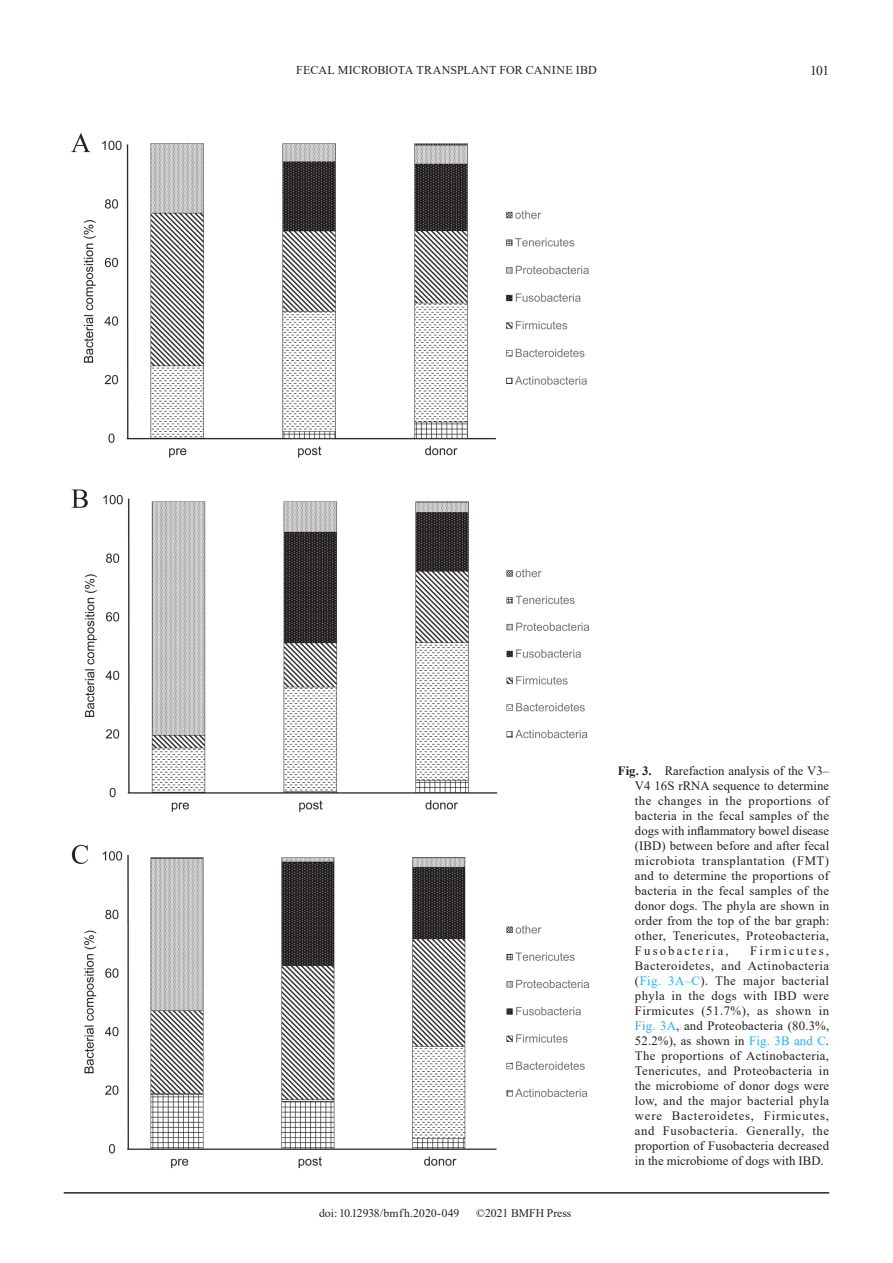
<style>
.page{position:relative;width:893px;height:1263px;background:#fff}
.page>*{position:absolute;margin:0;border:0;box-sizing:border-box;transform-origin:0 0}
.t1{font:13.5px "Times New Roman";color:#231f20}
.t2{font:12.75px/15px "Times New Roman";letter-spacing:.005em;color:#231f20;text-align:justify}
.t3{font:12px "Times New Roman";letter-spacing:.01em;color:#231f20}
.t4{font:11.7px "Times New Roman";letter-spacing:-.005em;color:#231f20}
.s1{font-weight:700}
.s2{color:#1eb0f8}
</style>
<div class="page">
<hr style="left:64px;top:1192px;width:765px;height:1px;background:#231f20">
<img style="left:71px;top:133px;width:519px;height:1035px">
<p class="t3" style="left:296px;top:61px;width:302px">FECAL MICROBIOTA TRANSPLANT FOR CANINE IBD</p>
<p class="t1" style="left:810px;top:61px;width:21px">101</p>
<p class="t4" style="left:319px;top:1205px;width:142px">doi: 10.12938/bmfh.2020-049</p>
<p class="t4" style="left:476px;top:1205px;width:97px">©2021 BMFH Press</p>
<p class="t2" style="left:635px;top:763px;width:196px;text-indent:-17px"><span class="s1">Fig. 3.</span> Rarefaction analysis of the V3– V4 16S rRNA sequence to determine the changes in the proportions of bacteria in the fecal samples of the dogs with inflammatory bowel disease (IBD) between before and after fecal microbiota transplantation (FMT) and to determine the proportions of bacteria in the fecal samples of the donor dogs. The phyla are shown in order from the top of the bar graph: other, Tenericutes, Proteobacteria, Fusobacteria,</p>
<p class="t2" style="left:635px;top:943px;width:196px;text-indent:115px">Firmicutes, Bacteroidetes, and Actinobacteria (<span class="s2">Fig. 3A–C</span>). The major bacterial phyla in the dogs with IBD were Firmicutes (51.7%), as shown in <span class="s2">Fig. 3A</span>, and Proteobacteria (80.3%, 52.2%), as shown in <span class="s2">Fig. 3B and C</span>.<br>The proportions of Actinobacteria, Tenericutes, and Proteobacteria in the microbiome of donor dogs were low, and the major bacterial phyla were Bacteroidetes, Firmicutes, and Fusobacteria. Generally, the proportion of Fusobacteria decreased in the microbiome of dogs with IBD.</p>
</div>
